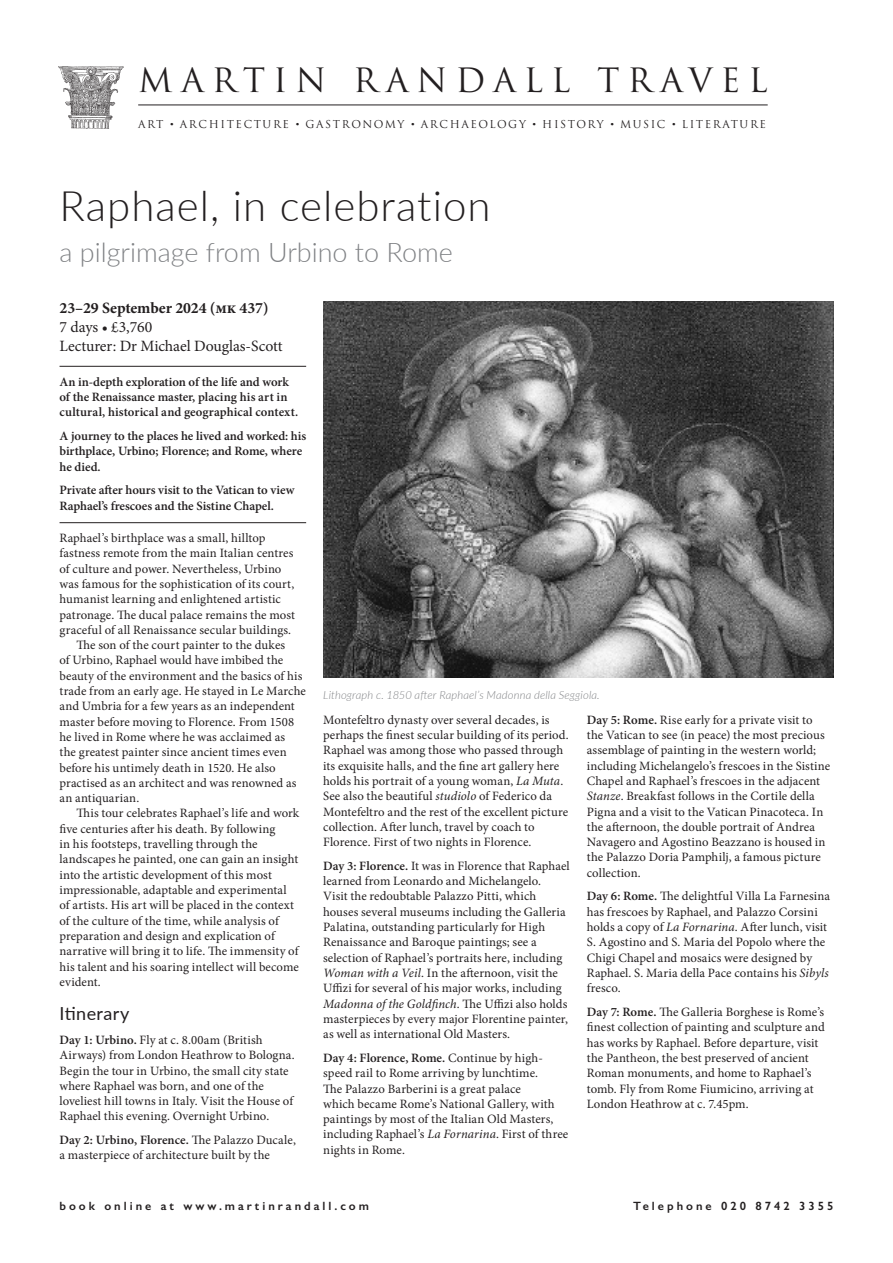
<style>
.page{position:relative;width:893px;height:1263px;background:#fff}
.page>*{position:absolute;margin:0;border:0;box-sizing:border-box;transform-origin:0 0}
.A1_A_tour_title{font:300 42px "Lato";letter-spacing:.025em;color:#231f20}
.MRT_header_22_5_Trajan{font:32.7px "Trajan Pro";letter-spacing:.245em;color:#231f20}
.A1_A_tour_title-2{font:300 27px "Lato";color:#808285}
.D3_Itinerary_heading{font:18px "Lato";letter-spacing:.02em;color:#231f20}
.B3_Dates_line_3___4_Min{font:15.75px "Minion Pro";letter-spacing:-.005em;color:#231f20}
.B1_Dates_line_1_bld_Min{font:700 15.75px "Minion Pro";letter-spacing:-.005em;color:#231f20}
.B2_Dates_line_2_Min{font:15.75px "Minion Pro";letter-spacing:-.005em;color:#231f20}
.D4_Itinerary{font:12.75px/15.3px "Minion Pro";letter-spacing:.005em;color:#231f20}
.D2_Introduction{font:12.75px/15.3px "Minion Pro";letter-spacing:.005em;color:#231f20}
.D1_Introduction_first_para{font:12.75px/15.3px "Minion Pro";letter-spacing:.01em;color:#231f20}
.C1_Highlights_top_rule{font:600 12.75px/15.3px "Minion Pro";letter-spacing:-.005em;color:#231f20}
.C2_Highlights_no_rule{font:600 12.75px/15.3px "Minion Pro";letter-spacing:-.005em;color:#231f20}
.C3_Highlights_bottom_rule{font:600 12.75px/15.3px "Minion Pro";letter-spacing:-.005em;color:#231f20}
.t1{font:600 12px "Gill Sans";letter-spacing:.25em;color:#231f20}
.Illustration_caption{font:italic 300 11.25px "Lato";letter-spacing:.015em;color:#808285}
.MRT_subtitle_8_Trajan{font:10.65px "Trajan Pro";letter-spacing:.15em;color:#231f20}
.s1{font-family:"Adobe Caslon Pro"}
.s2{font-weight:600}
.s3{font-style:italic}
</style>
<div class="page">
<img style="left:58px;top:66px;width:66px;height:63px">
<hr style="left:138px;top:105px;width:630px;height:1px;background:#231f20">
<hr style="left:60px;top:366px;width:246px;height:1px;background:#231f20">
<hr style="left:60px;top:522px;width:246px;height:1px;background:#231f20">
<img style="left:323px;top:302px;width:510px;height:375px">
<p class="MRT_header_22_5_Trajan" style="left:138px;top:59px;width:631px">MARTIN RANDALL TRAVEL</p>
<p class="MRT_subtitle_8_Trajan" style="left:138px;top:117px;width:629px">ART <span class="s1">•</span> ARCHITECTURE <span class="s1">•</span> GASTRONOMY <span class="s1">•</span> ARCHAEOLOGY <span class="s1">•</span> HISTORY <span class="s1">•</span> MUSIC <span class="s1">•</span> LITERATURE</p>
<p class="A1_A_tour_title" style="left:60px;top:177px;width:433px">Raphael, in celebration</p>
<p class="A1_A_tour_title-2" style="left:60px;top:233px;width:395px">a pilgrimage from Urbino to Rome</p>
<p class="B1_Dates_line_1_bld_Min" style="left:60px;top:297px;width:211px">23–29 September 2024 (mk 437)</p>
<p class="B2_Dates_line_2_Min" style="left:60px;top:317px;width:94px">7 days • £3,760</p>
<p class="B3_Dates_line_3___4_Min" style="left:60px;top:336px;width:225px">Lecturer: Dr Michael Douglas-Scott</p>
<p class="C1_Highlights_top_rule" style="left:60px;top:374px;width:240px">An in-depth exploration of the life and work of the Renaissance master, placing his art in cultural, historical and geographical context.</p>
<p class="C2_Highlights_no_rule" style="left:60px;top:428px;width:248px">A journey to the places he lived and worked: his birthplace, Urbino; Florence; and Rome, where he died.</p>
<p class="C3_Highlights_bottom_rule" style="left:60px;top:483px;width:237px">Private after hours visit to the Vatican to view<br>Raphael’s frescoes and the Sistine Chapel.</p>
<p class="D1_Introduction_first_para" style="left:60px;top:530px;width:237px">Raphael’s birthplace was a small, hilltop fastness remote from the main Italian centres of culture and power. Nevertheless, Urbino was famous for the sophistication of its court, humanist learning and enlightened artistic patronage. The ducal palace remains the most graceful of all Renaissance secular buildings.</p>
<p class="D2_Introduction" style="left:60px;top:637px;width:248px;text-indent:17px">The son of the court painter to the dukes<br>of Urbino, Raphael would have imbibed the beauty of the environment and the basics of his trade from an early age. He stayed in Le Marche and Umbria for a few years as an independent master before moving to Florence. From 1508 he lived in Rome where he was acclaimed as<br>the greatest painter since ancient times even before his untimely death in 1520. He also practised as an architect and was renowned as an antiquarian.</p>
<p class="D2_Introduction" style="left:60px;top:806px;width:241px;text-indent:17px">This tour celebrates Raphael’s life and work five centuries after his death. By following<br>in his footsteps, travelling through the landscapes he painted, one can gain an insight into the artistic development of this most impressionable, adaptable and experimental of artists. His art will be placed in the context of the culture of the time, while analysis of preparation and design and explication of narrative will bring it to life. The immensity of his talent and his soaring intellect will become evident.</p>
<p class="D3_Itinerary_heading" style="left:60px;top:1001px;width:72px">Itinerary</p>
<p class="D4_Itinerary" style="left:60px;top:1032px;width:237px"><span class="s2">Day 1: Urbino.</span> Fly at c. 8.00am (British Airways) from London Heathrow to Bologna.<br>Begin the tour in Urbino, the small city state where Raphael was born, and one of the loveliest hill towns in Italy. Visit the House of Raphael this evening. Overnight Urbino.</p>
<p class="D4_Itinerary" style="left:60px;top:1132px;width:238px"><span class="s2">Day 2: Urbino, Florence.</span> The Palazzo Ducale, a masterpiece of architecture built by the</p>
<p class="Illustration_caption" style="left:323px;top:687px;width:278px">Lithograph c. 1850 after Raphael’s Madonna della Seggiola.</p>
<p class="D4_Itinerary" style="left:323px;top:712px;width:247px">Montefeltro dynasty over several decades, is perhaps the finest secular building of its period.<br>Raphael was among those who passed through its exquisite halls, and the fine art gallery here holds his portrait of a young woman, <span class="s3">La Muta</span>.<br>See also the beautiful <span class="s3">studiolo</span> of Federico da Montefeltro and the rest of the excellent picture collection. After lunch, travel by coach to Florence. First of two nights in Florence.</p>
<p class="D4_Itinerary" style="left:323px;top:858px;width:248px"><span class="s2">Day 3: Florence.</span> It was in Florence that Raphael learned from Leonardo and Michelangelo.<br>Visit the redoubtable Palazzo Pitti, which houses several museums including the Galleria Palatina, outstanding particularly for High Renaissance and Baroque paintings; see a selection of Raphael’s portraits here, including <span class="s3">Woman with a Veil</span>. In the afternoon, visit the Uffizi for several of his major works, including <span class="s3">Madonna of the Goldfinch</span>. The Uffizi also holds masterpieces by every major Florentine painter, as well as international Old Masters.</p>
<p class="D4_Itinerary" style="left:323px;top:1050px;width:247px"><span class="s2">Day 4: Florence, Rome.</span> Continue by high&shy;speed rail to Rome arriving by lunchtime.<br>The Palazzo Barberini is a great palace<br>which became Rome’s National Gallery, with paintings by most of the Italian Old Masters, including Raphael’s <span class="s3">La Fornarina</span>. First of three nights in Rome.</p>
<p class="D4_Itinerary" style="left:587px;top:712px;width:245px"><span class="s2">Day 5: Rome.</span> Rise early for a private visit to the Vatican to see (in peace) the most precious assemblage of painting in the western world; including Michelangelo’s frescoes in the Sistine Chapel and Raphael’s frescoes in the adjacent <span class="s3">Stanze</span>. Breakfast follows in the Cortile della Pigna and a visit to the Vatican Pinacoteca. In the afternoon, the double portrait of Andrea Navagero and Agostino Beazzano is housed in the Palazzo Doria Pamphilj, a famous picture collection.</p>
<p class="D4_Itinerary" style="left:587px;top:889px;width:245px"><span class="s2">Day 6: Rome.</span> The delightful Villa La Farnesina has frescoes by Raphael, and Palazzo Corsini holds a copy of <span class="s3">La Fornarina</span>. After lunch, visit S. Agostino and S. Maria del Popolo where the Chigi Chapel and mosaics were designed by Raphael. S. Maria della Pace contains his <span class="s3">Sibyls </span>fresco.</p>
<p class="D4_Itinerary" style="left:587px;top:1004px;width:239px"><span class="s2">Day 7: Rome.</span> The Galleria Borghese is Rome’s finest collection of painting and sculpture and has works by Raphael. Before departure, visit the Pantheon, the best preserved of ancient Roman monuments, and home to Raphael’s tomb. Fly from Rome Fiumicino, arriving at London Heathrow at c. 7.45pm.</p>
<p class="t1" style="left:60px;top:1199px;width:311px">book online at www.martinrandall.com</p>
<p class="t1" style="left:633px;top:1199px;width:202px">Telephone 020 8742 3355</p>
</div>
